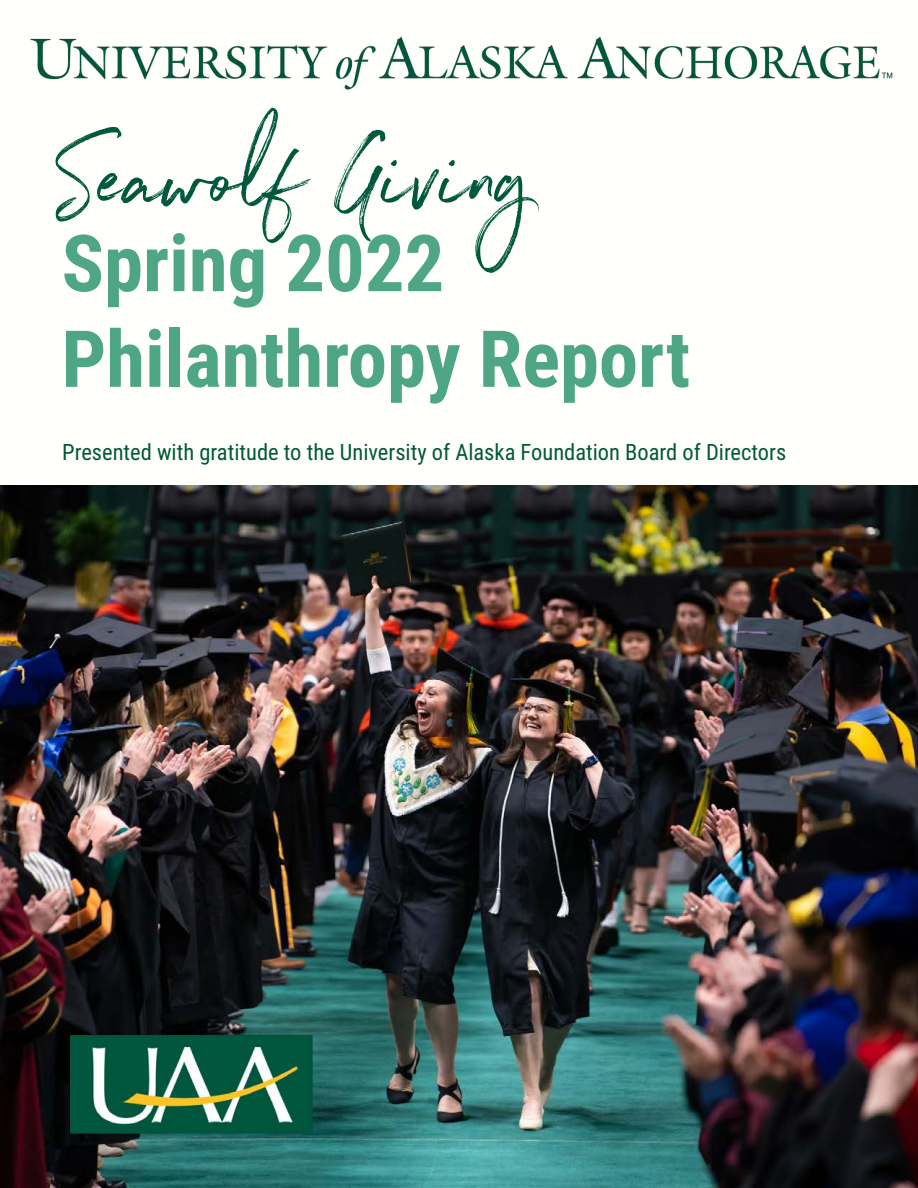
<style>
.page{position:relative;width:918px;height:1188px;background:#fffffb}
.page>*{position:absolute;margin:0;border:0;box-sizing:border-box;transform-origin:0 0}
.t1{font:112.5px "Northwell";color:#00583d}
.t2{font:700 78.75px/95.7px "Roboto Condensed";color:#4ea685}
.t3{font:22.5px "Roboto Condensed";color:#00583d}
</style>
<div class="page">
<img style="left:30px;top:36px;width:863px;height:54px">
<img style="left:0;top:486px;width:918px;height:702px">
<img style="left:61px;top:1027px;width:261px;height:114px">
<h1 class="t1" style="left:62px;top:96px;width:473px">Seawolf Giving</h1>
<h2 class="t2" style="left:62px;top:224px;width:630px">Spring 2022<br>Philanthropy Report</h2>
<p class="t3" style="left:62px;top:439px;width:726px">Presented with gratitude to the University of Alaska Foundation Board of Directors</p>
</div>
